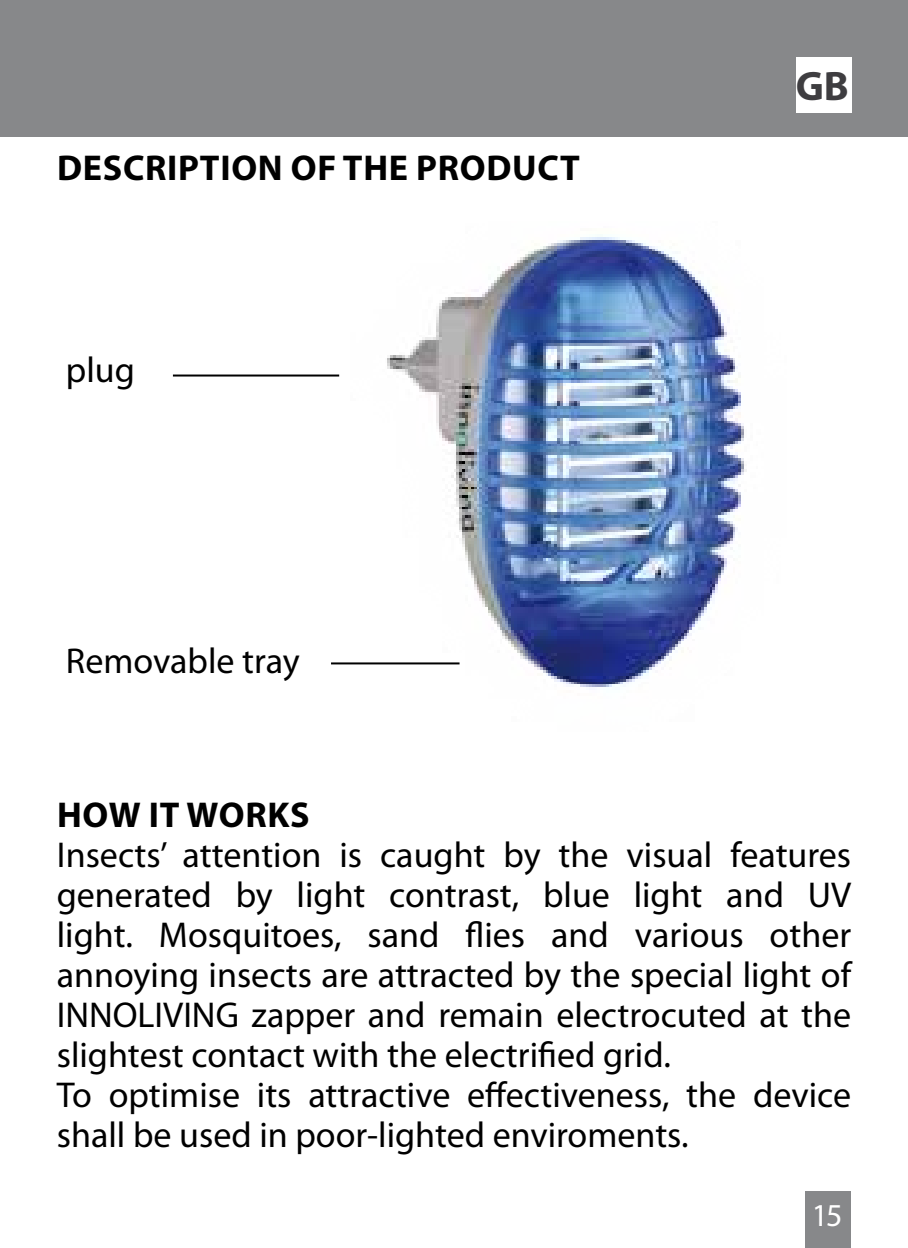
<style>
.page{position:relative;width:908px;height:1248px;background:#fff}
.page>*{position:absolute;margin:0;border:0;box-sizing:border-box;transform-origin:0 0}
.t1{font:700 41.2px "Myriad Pro";color:#3e3d40}
.t2{font:36px/40px "Myriad Pro";color:#000}
.t3{font:700 36px "Myriad Pro";letter-spacing:.02em;color:#000}
.t4{font:32px "Myriad Pro";color:#fff}
</style>
<div class="page">
<div style="left:0;top:0;width:907px;height:137px;background:#87888a"></div>
<div style="left:805px;top:1191px;width:45px;height:56px;background:#87888a"></div>
<div style="left:795px;top:57px;width:55px;height:55px;background:#fff"></div>
<img style="left:327px;top:237px;width:420px;height:453px">
<hr style="left:173px;top:374px;width:166px;height:2px;background:#000">
<hr style="left:331px;top:662px;width:128px;height:2px;background:#000">
<p class="t3" style="left:57px;top:144px;width:524px">DESCRIPTION OF THE PRODUCT</p>
<p class="t2" style="left:66px;top:349px;width:70px">plug</p>
<p class="t2" style="left:66px;top:640px;width:235px">Removable tray</p>
<p class="t1" style="left:795px;top:59px;width:55px">GB</p>
<p class="t3" style="left:57px;top:791px;width:254px">HOW IT WORKS</p>
<p class="t2" style="left:57px;top:834px;width:795px">Insects’ attention is caught by the visual features generated by light contrast, blue light and UV light. Mosquitoes, sand flies and various other annoying insects are attracted by the special light of INNOLIVING zapper and remain electrocuted at the slightest contact with the electrified grid.<br>To optimise its attractive effectiveness, the device shall be used in poor-lighted enviroments.</p>
<p class="t4" style="left:811px;top:1194px;width:32px">15</p>
</div>
